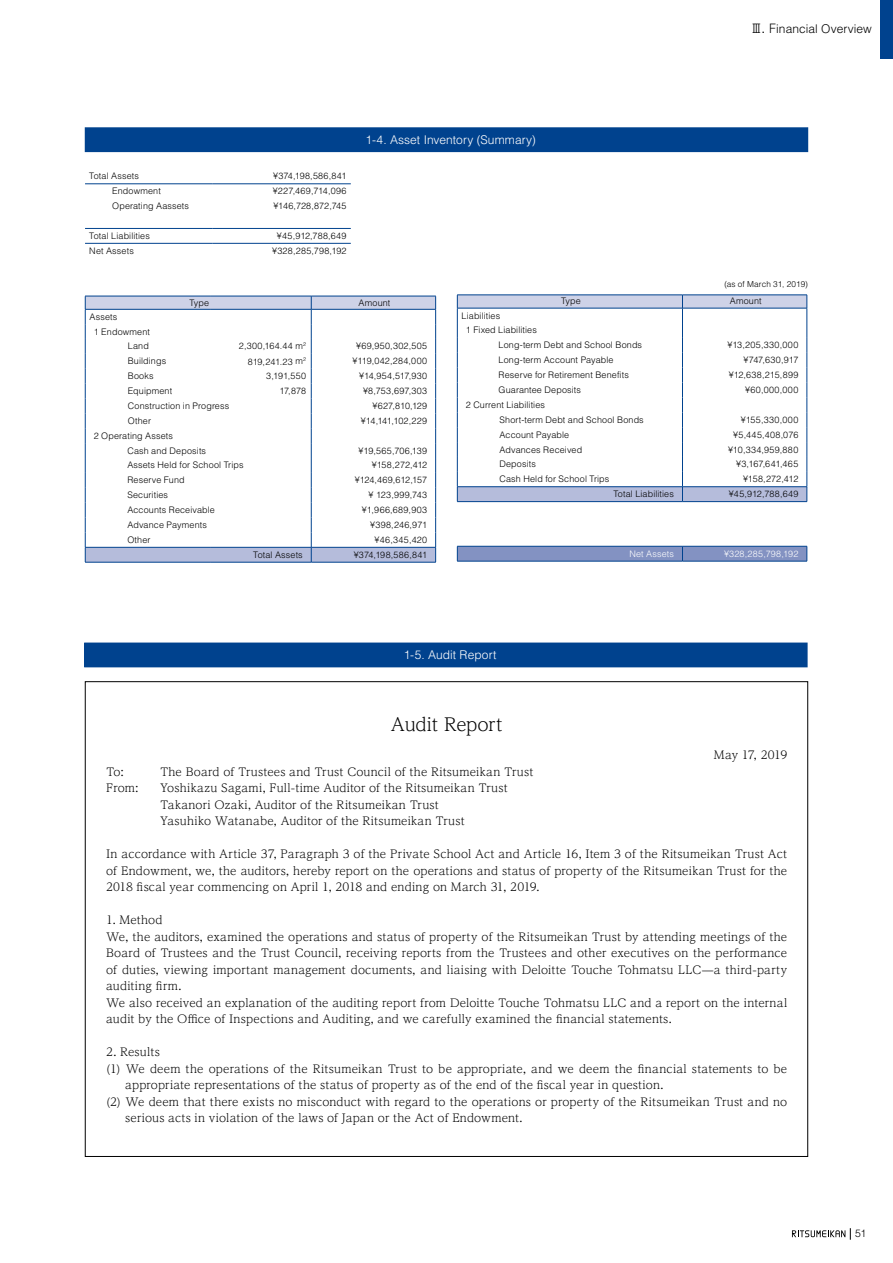
<style>
.page{position:relative;width:893px;height:1263px;background:#fff}
.page>*{position:absolute;margin:0;border:0;box-sizing:border-box;transform-origin:0 0}
.t1{font:300 18px "UD Reimin Pro";letter-spacing:-.015em;color:#000}
.t2{font:300 12px "Helvetica LT Std";letter-spacing:.01em;color:#fff}
.t3{font:300 12px "Helvetica LT Std";letter-spacing:.005em;color:#000}
.t4{font:300 11.25px/16.5px "UD Reimin Pro";letter-spacing:.015em;color:#000}
.t5{font:300 11.25px "UD Reimin Pro";letter-spacing:-.025em;color:#000}
.t6{font:300 10.5px "Helvetica LT Std";color:#000}
.t7{font:300 9px/14.9px "Helvetica LT Std";letter-spacing:.015em;color:#000}
.t8{font:300 9px "Helvetica LT Std";letter-spacing:.04em;color:#000}
.t9{font:300 9px "Helvetica LT Std";letter-spacing:.035em;color:#000}
.t10{font:300 9px "Helvetica LT Std";letter-spacing:-.005em;color:#000}
.t11{font:300 9px "Helvetica LT Std";letter-spacing:.02em;color:#fff}
.t12{font:300 9px "Helvetica LT Std";letter-spacing:-.01em;color:#000}
.t13{font:300 8.25px "Helvetica LT Std";letter-spacing:.01em;color:#000}
.s1{font-family:"UD Shin Go Pr 6"}
</style>
<div class="page">
<div style="left:880px;top:0;width:13px;height:59px;background:#00428e"></div>
<svg style="left:792px;top:1228px;width:59px;height:12px"></svg>
<hr style="left:85px;top:184px;width:127px;height:1px;background:#00428e">
<hr style="left:212px;top:184px;width:139px;height:1px;background:#00428e">
<hr style="left:85px;top:228px;width:127px;height:1px;background:#00428e">
<hr style="left:212px;top:228px;width:139px;height:1px;background:#00428e">
<hr style="left:85px;top:243px;width:127px;height:1px;background:#00428e">
<hr style="left:212px;top:243px;width:139px;height:1px;background:#00428e">
<hr style="left:85px;top:562px;width:126px;height:1px;background:#00428e">
<hr style="left:211px;top:562px;width:100px;height:1px;background:#00428e">
<hr style="left:311px;top:562px;width:125px;height:1px;background:#00428e">
<svg style="left:85px;top:296px;width:351px;height:266px"></svg>
<hr style="left:457px;top:561px;width:225px;height:1px;background:#00428e">
<hr style="left:682px;top:561px;width:125px;height:1px;background:#00428e">
<svg style="left:457px;top:546px;width:351px;height:15px;background:#788cbe"></svg>
<svg style="left:457px;top:295px;width:351px;height:207px"></svg>
<div style="left:85px;top:128px;width:723px;height:24px;background:#00428e"></div>
<div style="left:85px;top:643px;width:722px;height:24px;background:#00428e"></div>
<p class="t3" style="left:750px;top:21px;width:123px"><span class="s1">Ⅲ. F</span>inancial Overview</p>
<p class="t7" style="left:89px;top:169px;width:51px">Total Assets</p>
<p class="t7" style="left:273px;top:169px;width:75px">¥374,198,586,841</p>
<p class="t7" style="left:112px;top:183px;width:50px">Endowment</p>
<p class="t9" style="left:273px;top:185px;width:75px">¥227,469,714,096</p>
<p class="t7" style="left:112px;top:198px;width:78px">Operating Aassets</p>
<p class="t7" style="left:273px;top:198px;width:75px">¥146,728,872,745</p>
<p class="t7" style="left:89px;top:228px;width:62px">Total Liabilities</p>
<p class="t7" style="left:277px;top:228px;width:71px">¥45,912,788,649</p>
<p class="t7" style="left:89px;top:243px;width:46px">Net Assets</p>
<p class="t7" style="left:272px;top:243px;width:76px">¥328,285,798,192</p>
<p class="t2" style="left:366px;top:132px;width:172px">1-4. Asset Inventory (Summary)</p>
<p class="t7" style="left:189px;top:295px;width:21px">Type</p>
<p class="t7" style="left:359px;top:295px;width:33px">Amount</p>
<p class="t13" style="left:724px;top:279px;width:85px">(as of March 31, 2019)</p>
<p class="t7" style="left:561px;top:294px;width:21px">Type</p>
<p class="t7" style="left:730px;top:294px;width:33px">Amount</p>
<p class="t7" style="left:90px;top:309px;width:29px">Assets</p>
<p class="t7" style="left:94px;top:324px;width:58px">1 Endowment</p>
<p class="t7" style="left:128px;top:339px;width:23px">Land</p>
<p class="t7" style="left:239px;top:339px;width:69px">2,300,164.44 m<sup>2</sup></p>
<p class="t8" style="left:356px;top:341px;width:73px">¥69,950,302,505</p>
<p class="t7" style="left:128px;top:353px;width:40px">Buildings</p>
<p class="t7" style="left:248px;top:355px;width:60px">819,241.23 m<sup>2</sup></p>
<p class="t9" style="left:353px;top:355px;width:76px">¥119,042,284,000</p>
<p class="t7" style="left:128px;top:368px;width:27px">Books</p>
<p class="t7" style="left:266px;top:368px;width:42px">3,191,550</p>
<p class="t9" style="left:359px;top:370px;width:69px">¥14,954,517,930</p>
<p class="t7" style="left:128px;top:383px;width:46px">Equipment</p>
<p class="t7" style="left:279px;top:383px;width:28px">17,878</p>
<p class="t8" style="left:363px;top:385px;width:66px">¥8,753,697,303</p>
<p class="t7" style="left:128px;top:398px;width:103px">Construction in Progress</p>
<p class="t7" style="left:373px;top:398px;width:56px">¥627,810,129</p>
<p class="t7" style="left:128px;top:413px;width:25px">Other</p>
<p class="t10" style="left:361px;top:415px;width:68px">¥14,141,102,229</p>
<p class="t7" style="left:127px;top:428px;width:80px;text-indent:-34px">2 Operating Assets<br>Cash and Deposits</p>
<p class="t9" style="left:359px;top:445px;width:70px">¥19,565,706,139</p>
<p class="t7" style="left:127px;top:458px;width:118px">Assets Held for School Trips</p>
<p class="t10" style="left:372px;top:460px;width:57px">¥158,272,412</p>
<p class="t7" style="left:127px;top:473px;width:59px">Reserve Fund</p>
<p class="t10" style="left:355px;top:474px;width:74px">¥124,469,612,157</p>
<p class="t7" style="left:127px;top:487px;width:42px">Securities</p>
<p class="t9" style="left:369px;top:489px;width:60px">¥ 123,999,743</p>
<p class="t7" style="left:127px;top:502px;width:89px">Accounts Receivable</p>
<p class="t8" style="left:362px;top:504px;width:67px">¥1,966,689,903</p>
<p class="t7" style="left:127px;top:517px;width:81px">Advance Payments</p>
<p class="t7" style="left:370px;top:517px;width:59px">¥398,246,971</p>
<p class="t7" style="left:127px;top:532px;width:25px">Other</p>
<p class="t7" style="left:375px;top:532px;width:54px">¥46,345,420</p>
<p class="t7" style="left:253px;top:547px;width:51px">Total Assets</p>
<p class="t7" style="left:354px;top:547px;width:75px">¥374,198,586,841</p>
<p class="t7" style="left:462px;top:308px;width:40px">Liabilities</p>
<p class="t7" style="left:466px;top:323px;width:73px">1 Fixed Liabilities</p>
<p class="t7" style="left:499px;top:338px;width:145px">Long-term Debt and School Bonds</p>
<p class="t8" style="left:728px;top:339px;width:72px">¥13,205,330,000</p>
<p class="t7" style="left:499px;top:352px;width:117px">Long-term Account Payable</p>
<p class="t12" style="left:743px;top:354px;width:56px">¥747,630,917</p>
<p class="t7" style="left:499px;top:367px;width:132px">Reserve for Retirement Benefits</p>
<p class="t9" style="left:729px;top:369px;width:71px">¥12,638,215,899</p>
<p class="t7" style="left:499px;top:382px;width:84px">Guarantee Deposits</p>
<p class="t7" style="left:745px;top:382px;width:55px">¥60,000,000</p>
<p class="t7" style="left:499px;top:397px;width:146px;text-indent:-34px">2 Current Liabilities<br>Short-term Debt and School Bonds</p>
<p class="t8" style="left:741px;top:414px;width:59px">¥155,330,000</p>
<p class="t7" style="left:499px;top:427px;width:71px">Account Payable</p>
<p class="t8" style="left:733px;top:429px;width:67px">¥5,445,408,076</p>
<p class="t7" style="left:499px;top:442px;width:84px">Advances Received</p>
<p class="t8" style="left:728px;top:444px;width:72px">¥10,334,959,880</p>
<p class="t7" style="left:499px;top:457px;width:38px">Deposits</p>
<p class="t7" style="left:736px;top:457px;width:64px">¥3,167,641,465</p>
<p class="t7" style="left:499px;top:472px;width:111px">Cash Held for School Trips</p>
<p class="t10" style="left:743px;top:473px;width:57px">¥158,272,412</p>
<p class="t7" style="left:613px;top:486px;width:62px">Total Liabilities</p>
<p class="t7" style="left:729px;top:486px;width:71px">¥45,912,788,649</p>
<p class="t11" style="left:629px;top:548px;width:46px">Net Assets</p>
<p class="t11" style="left:724px;top:548px;width:76px">¥328,285,798,192</p>
<p class="t2" style="left:404px;top:647px;width:94px">1-5. Audit Report</p>
<h1 class="t1" style="left:391px;top:709px;width:113px">Audit Report</h1>
<p class="t5" style="left:714px;top:746px;width:75px">May 17, 2019</p>
<p class="t4" style="left:106px;top:763px;width:19px">To:</p>
<p class="t4" style="left:160px;top:763px;width:375px">The Board of Trustees and Trust Council of the Ritsumeikan Trust</p>
<p class="t4" style="left:106px;top:779px;width:34px">From:</p>
<p class="t4" style="left:160px;top:779px;width:349px">Yoshikazu Sagami, Full-time Auditor of the Ritsumeikan Trust<br>Takanori Ozaki, Auditor of the Ritsumeikan Trust<br>Yasuhiko Watanabe, Auditor of the Ritsumeikan Trust</p>
<p class="t4" style="left:106px;top:845px;width:683px;text-align:justify">In accordance with Article 37, Paragraph 3 of the Private School Act and Article 16, Item 3 of the Ritsumeikan Trust Act of Endowment, we, the auditors, hereby report on the operations and status of property of the Ritsumeikan Trust for the 2018 fiscal year commencing on April 1, 2018 and ending on March 31, 2019.</p>
<p class="t4" style="left:106px;top:911px;width:683px">1. Method<br>We, the auditors, examined the operations and status of property of the Ritsumeikan Trust by attending meetings of the Board of Trustees and the Trust Council, receiving reports from the Trustees and other executives on the performance of duties, viewing important management documents, and liaising with Deloitte Touche Tohmatsu LLC—a third-party auditing firm.<br>We also received an explanation of the auditing report from Deloitte Touche Tohmatsu LLC and a report on the internal audit by the Office of Inspections and Auditing, and we carefully examined the financial statements.</p>
<p class="t4" style="left:106px;top:1043px;width:55px">2. Results</p>
<p class="t4" style="left:106px;top:1060px;width:683px">(1) We deem the operations of the Ritsumeikan Trust to be appropriate, and we deem the financial statements to be</p>
<p class="t4" style="left:125px;top:1076px;width:540px">appropriate representations of the status of property as of the end of the fiscal year in question.</p>
<p class="t4" style="left:106px;top:1093px;width:683px">(2) We deem that there exists no misconduct with regard to the operations or property of the Ritsumeikan Trust and no</p>
<p class="t4" style="left:125px;top:1109px;width:399px">serious acts in violation of the laws of Japan or the Act of Endowment.</p>
<p class="t6" style="left:855px;top:1227px;width:13px">51</p>
</div>
